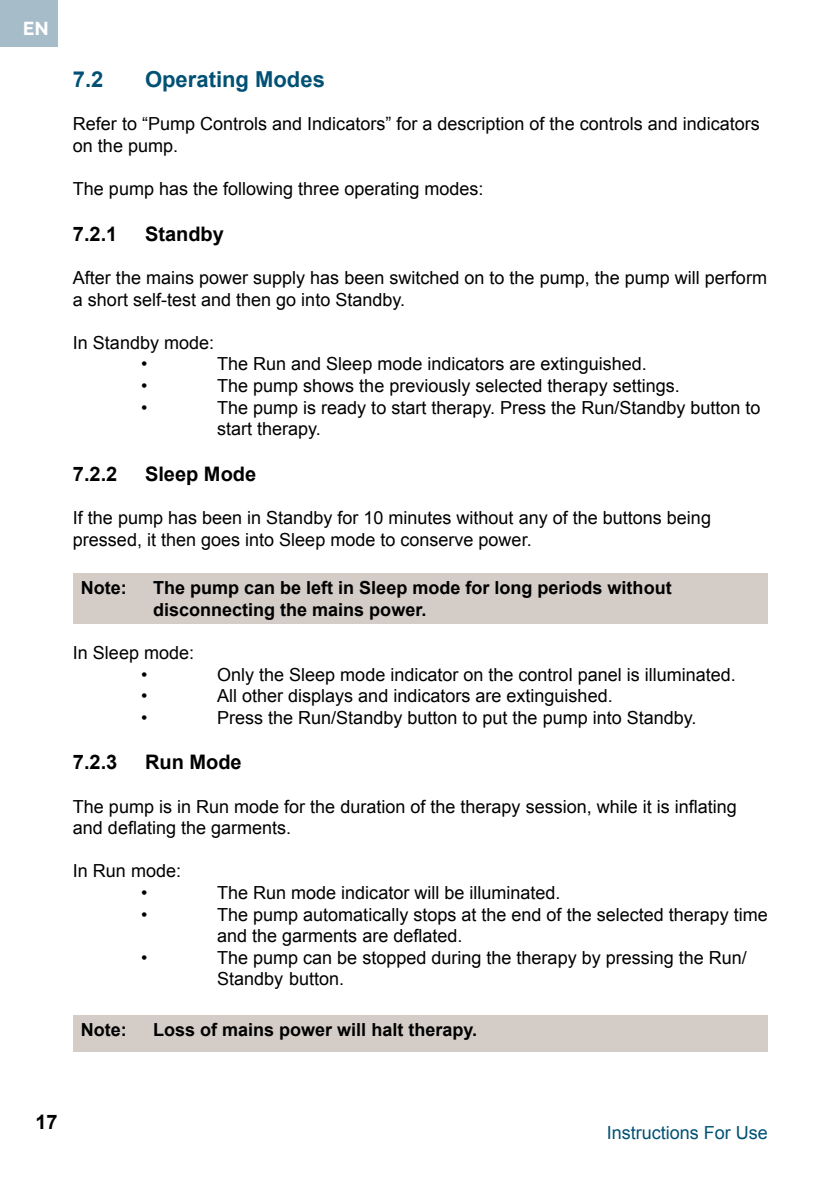
<style>
.page{position:relative;width:840px;height:1191px;background:#fff}
.page>*{position:absolute;margin:0;border:0;box-sizing:border-box;transform-origin:0 0}
.t1{font:700 22px "Arial";color:#015174}
.t2{font:700 20px "Arial";color:#000}
.t3{font:18px/21.6px "Arial";color:#000}
.t4{font:700 18px/21.6px "Arial";color:#000}
.t5{font:18px "Arial";color:#015174}
.t6{font:700 18px "Santral";color:#fff}
</style>
<div class="page">
<div style="left:0;top:0;width:58px;height:46px;background:#a7bcc9"></div>
<div style="left:73px;top:573px;width:694px;height:50px;background:#d4ccc7"></div>
<div style="left:73px;top:1015px;width:694px;height:36px;background:#d4ccc7"></div>
<p class="t6" style="left:23px;top:16px;width:28px">EN</p>
<p class="t1" style="left:73px;top:65px;width:32px">7.2</p>
<p class="t1" style="left:145px;top:65px;width:181px">Operating Modes</p>
<p class="t3" style="left:73px;top:113px;width:688px">Refer to “Pump Controls and Indicators” for a description of the controls and indicators on the pump.</p>
<p class="t3" style="left:73px;top:178px;width:412px">The pump has the following three operating modes:</p>
<p class="t2" style="left:73px;top:220px;width:46px">7.2.1</p>
<p class="t2" style="left:145px;top:220px;width:80px">Standby</p>
<p class="t3" style="left:73px;top:267px;width:695px">After the mains power supply has been switched on to the pump, the pump will perform a short self-test and then go into Standby.</p>
<p class="t3" style="left:73px;top:332px;width:143px;text-align:center">In Standby mode: •</p>
<p class="t3" style="left:217px;top:353px;width:431px">The Run and Sleep mode indicators are extinguished.</p>
<p class="t3" style="left:141px;top:375px;width:8px">•</p>
<p class="t3" style="left:217px;top:375px;width:464px">The pump shows the previously selected therapy settings.</p>
<p class="t3" style="left:141px;top:397px;width:8px">•</p>
<p class="t3" style="left:217px;top:397px;width:544px">The pump is ready to start therapy. Press the Run/Standby button to start therapy.</p>
<p class="t2" style="left:73px;top:460px;width:46px">7.2.2</p>
<p class="t2" style="left:145px;top:460px;width:113px">Sleep Mode</p>
<p class="t3" style="left:73px;top:507px;width:639px">If the pump has been in Standby for 10 minutes without any of the buttons being pressed, it then goes into Sleep mode to conserve power.</p>
<p class="t4" style="left:81px;top:577px;width:47px">Note:</p>
<p class="t4" style="left:153px;top:577px;width:520px">The pump can be left in Sleep mode for long periods without disconnecting the mains power.</p>
<p class="t3" style="left:141px;top:642px;width:55px;text-indent:-68px">In Sleep mode: •</p>
<p class="t3" style="left:217px;top:663px;width:520px">Only the Sleep mode indicator on the control panel is illuminated.</p>
<p class="t3" style="left:141px;top:685px;width:8px">•</p>
<p class="t3" style="left:217px;top:685px;width:397px">All other displays and indicators are extinguished.</p>
<p class="t3" style="left:141px;top:707px;width:8px">•</p>
<p class="t3" style="left:217px;top:707px;width:480px">Press the Run/Standby button to put the pump into Standby.</p>
<p class="t2" style="left:73px;top:749px;width:46px">7.2.3</p>
<p class="t2" style="left:145px;top:749px;width:98px">Run Mode</p>
<p class="t3" style="left:73px;top:795px;width:665px">The pump is in Run mode for the duration of the therapy session, while it is inflating and deflating the garments.</p>
<p class="t3" style="left:141px;top:860px;width:42px;text-indent:-68px">In Run mode: •</p>
<p class="t3" style="left:217px;top:882px;width:345px">The Run mode indicator will be illuminated.</p>
<p class="t3" style="left:141px;top:903px;width:8px">•</p>
<p class="t3" style="left:217px;top:903px;width:552px">The pump automatically stops at the end of the selected therapy time and the garments are deflated.</p>
<p class="t3" style="left:141px;top:947px;width:8px">•</p>
<p class="t3" style="left:217px;top:947px;width:531px">The pump can be stopped during the therapy by pressing the Run/<br>Standby button.</p>
<p class="t4" style="left:81px;top:1019px;width:47px">Note:</p>
<p class="t4" style="left:153px;top:1019px;width:325px">Loss of mains power will halt therapy.</p>
<p class="t2" style="left:35px;top:1108px;width:24px">17</p>
<p class="t5" style="left:606px;top:1120px;width:163px">Instructions For Use</p>
</div>
